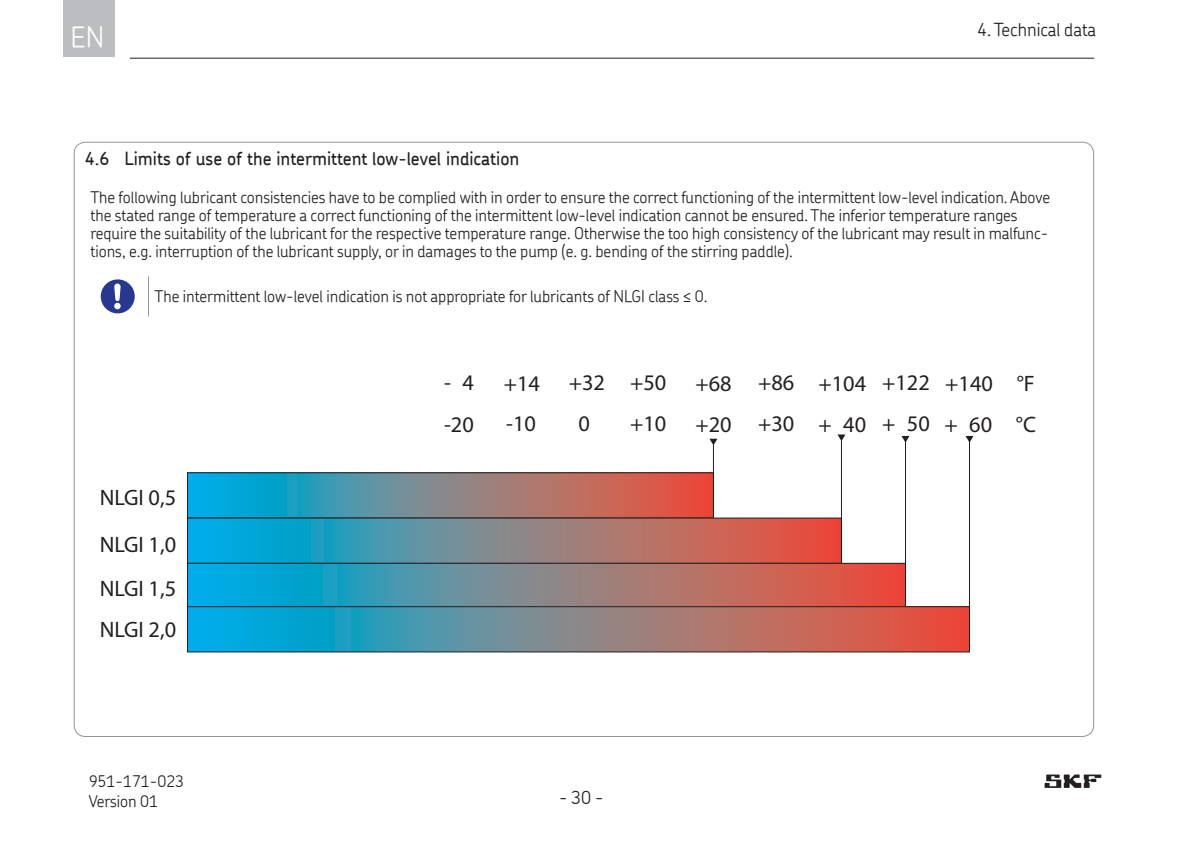
<style>
.page{position:relative;width:1190px;height:842px;background:#fff}
.page>*{position:absolute;margin:0;border:0;box-sizing:border-box;transform-origin:0 0}
.t1{font:300 28px "SKF Chevin";color:#fff}
.t2{font:22.4px/47px "Myriad Pro";color:#231f20}
.t3{font:500 18px "SKF Chevin";color:#231f20}
.t4{font:300 18px "SKF Chevin";color:#231f20}
.Tabellen_Bodytext{font:300 16px/18px "SKF Chevin";color:#231f20}
.s1{color:#fff}
</style>
<div class="page">
<div style="left:63px;top:0;width:52px;height:57px;background:#bcbdc0"></div>
<hr style="left:130px;top:58px;width:964px;height:1px;background:#231f20">
<svg style="left:1045px;top:775px;width:56px;height:13px"></svg>
<hr style="left:148px;top:276px;width:1px;height:40px;background:#939598">
<div style="left:101px;top:279px;width:34px;height:34px;background:#283890;border-radius:50%"></div>
<svg style="left:114px;top:284px;width:7px;height:17px"></svg>
<div style="left:114px;top:303px;width:7px;height:6px;background:#fff;border-radius:50%"></div>
<svg style="left:189px;top:474px;width:523px;height:42px"></svg>
<div style="left:187px;top:472px;width:527px;height:46px;border:1px solid #231f20"></div>
<svg style="left:189px;top:520px;width:651px;height:42px"></svg>
<svg style="left:189px;top:565px;width:715px;height:41px"></svg>
<div style="left:187px;top:563px;width:719px;height:46px;border:1px solid #231f20"></div>
<svg style="left:189px;top:608px;width:779px;height:42px"></svg>
<div style="left:187px;top:606px;width:783px;height:46px;border:1px solid #231f20"></div>
<hr style="left:713px;top:445px;width:1px;height:31px;background:#231f20">
<svg style="left:709px;top:439px;width:8px;height:6px"></svg>
<hr style="left:841px;top:440px;width:1px;height:81px;background:#231f20">
<svg style="left:838px;top:434px;width:7px;height:7px"></svg>
<hr style="left:905px;top:442px;width:1px;height:121px;background:#231f20">
<svg style="left:902px;top:436px;width:8px;height:6px"></svg>
<hr style="left:969px;top:442px;width:1px;height:167px;background:#231f20">
<svg style="left:966px;top:436px;width:8px;height:6px"></svg>
<h1 class="t1" style="left:71px;top:19px;width:35px">EN</h1>
<p class="t4" style="left:977px;top:18px;width:121px">4. Technical data</p>
<p class="t3" style="left:85px;top:147px;width:436px">4.6 Limits of use of the intermittent low-level indication</p>
<p class="Tabellen_Bodytext" style="left:90px;top:187px;width:961px">The following lubricant consistencies have to be complied with in order to ensure the correct functioning of the intermittent low-level indication. Above the stated range of temperature a correct functioning of the intermittent low-level indication cannot be ensured. The inferior temperature ranges require the suitability of the lubricant for the respective temperature range. Otherwise the too high consistency of the lubricant may result in malfunc&shy;tions, e.g. interruption of the lubricant supply, or in damages to the pump (e. g. bending of the stirring paddle).</p>
<p class="Tabellen_Bodytext" style="left:155px;top:287px;width:554px">The intermittent low-level indication is not appropriate for lubricants of NLGI class ≤ 0.</p>
<p class="t2" style="left:444px;top:359px;width:31px">- 4</p>
<p class="t2" style="left:504px;top:360px;width:38px">+14</p>
<p class="t2" style="left:569px;top:359px;width:99px">+32 +50</p>
<p class="t2" style="left:695px;top:360px;width:341px">+68 +86 +104 +122 +140 °F</p>
<p class="t2" style="left:100px;top:474px;width:78px">NLGI 0,5<br>NLGI 1,0</p>
<p class="t2" style="left:100px;top:567px;width:78px;line-height:41.8px">NLGI 1,5<br>NLGI 2,0</p>
<p class="Tabellen_Bodytext" style="left:89px;top:771px;width:97px;line-height:20px">951-171-023<br>Version 01</p>
<p class="t2" style="left:444px;top:400px;width:31px">-20</p>
<p class="t2" style="left:506px;top:400px;width:31px">-10</p>
<p class="t2" style="left:579px;top:400px;width:13px">0</p>
<p class="t2" style="left:630px;top:400px;width:38px">+10</p>
<p class="t2" style="left:695px;top:401px;width:342px">+20 +30 + 40 +<span class="s1">0</span>50 + 60 °C</p>
<p class="t4" style="left:559px;top:786px;width:46px">- 30 -</p>
</div>
